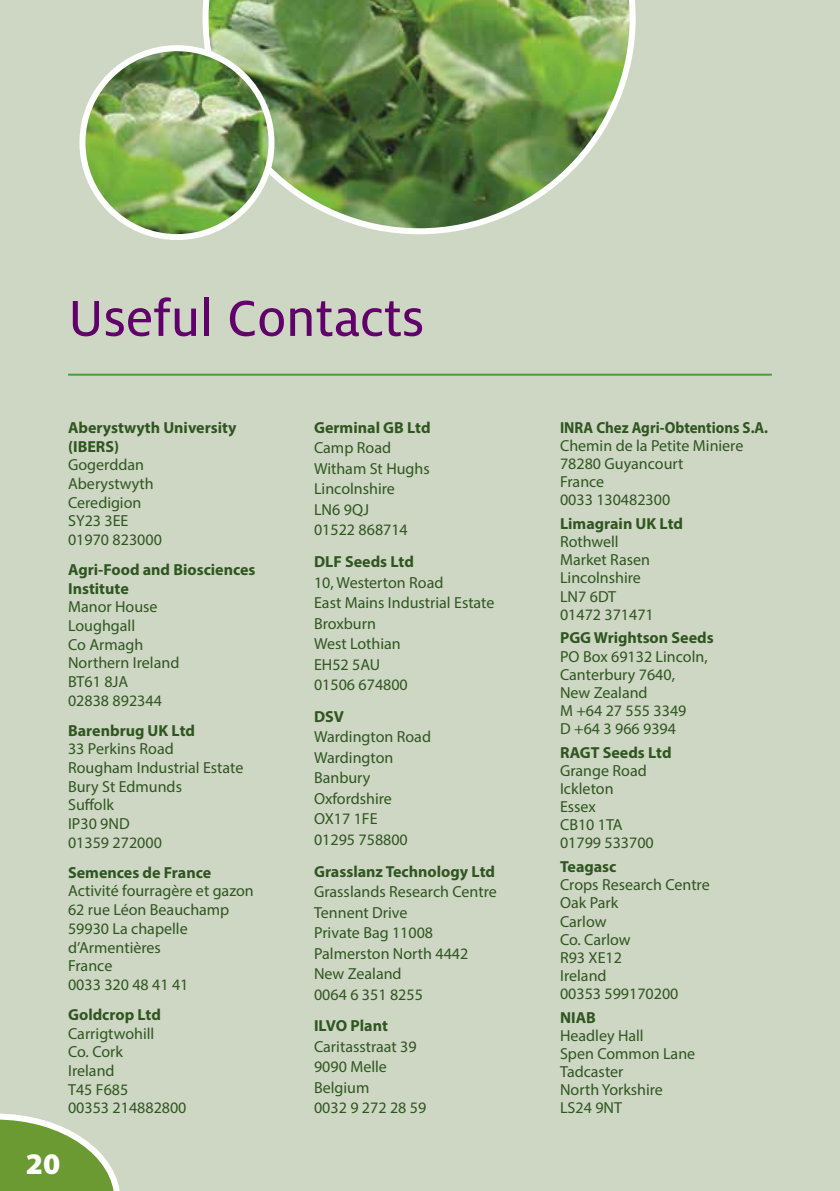
<style>
.page{position:relative;width:840px;height:1191px;background:#fff}
.page>*{position:absolute;margin:0;border:0;box-sizing:border-box;transform-origin:0 0}
.t1{font:56px "Milo Text";color:#61006b}
.t2{font:900 30px "Myriad Pro";color:#fff}
.t3{font:16px/18.2px "Myriad Pro";color:#2f5621}
.t4{font:700 16px/18.6px "Myriad Pro";color:#2f5621}
.t5{font:700 16px "Myriad Pro";color:#2f5621;scale:.93 1}
</style>
<div class="page">
<div style="left:0;top:0;width:839px;height:1191px;background:#ced7c3"></div>
<svg style="left:0;top:1113px;width:120px;height:78px"></svg>
<hr style="left:68px;top:374px;width:703px;height:2px;background:#4d9a3c">
<img style="left:202px;top:0;width:433px;height:234px">
<img style="left:82px;top:48px;width:189px;height:189px;border-radius:94px">
<div style="left:79px;top:45px;width:195px;height:195px;border:6px solid #fff;border-radius:50%"></div>
<h1 class="t1" style="left:68px;top:288px;width:357px">Useful Contacts</h1>
<p class="t4" style="left:68px;top:417px;width:170px">Aberystwyth University (IBERS)</p>
<p class="t3" style="left:68px;top:455px;width:95px">Gogerddan<br>Aberystwyth<br>Ceredigion<br>SY23 3EE<br>01970 823000</p>
<p class="t4" style="left:68px;top:559px;width:189px">Agri-Food and Biosciences<br>Institute</p>
<p class="t3" style="left:68px;top:597px;width:113px">Manor House<br>Loughgall<br>Co Armagh<br>Northern Ireland<br>BT61 8JA<br>02838 892344</p>
<p class="t4" style="left:68px;top:720px;width:128px">Barenbrug UK Ltd</p>
<p class="t3" style="left:68px;top:739px;width:177px">33 Perkins Road<br>Rougham Industrial Estate<br>Bury St Edmunds<br>Suffolk<br>IP30 9ND<br>01359 272000</p>
<p class="t4" style="left:68px;top:862px;width:144px">Semences de France</p>
<p class="t3" style="left:68px;top:881px;width:187px">Activité fourragère et gazon<br>62 rue Léon Beauchamp<br>59930 La chapelle d’Armentières<br>France<br>0033 320 48 41 41</p>
<p class="t4" style="left:68px;top:1004px;width:94px">Goldcrop Ltd</p>
<p class="t3" style="left:68px;top:1023px;width:120px">Carrigtwohill<br>Co. Cork<br>Ireland<br>T45 F685<br>00353 214882800</p>
<h2 class="t2" style="left:26px;top:1143px;width:36px">20</h2>
<p class="t4" style="left:314px;top:417px;width:118px">Germinal GB Ltd</p>
<p class="t3" style="left:314px;top:437px;width:117px;line-height:20.4px">Camp Road<br>Witham St Hughs<br>Lincolnshire<br>LN6 9QJ<br>01522 868714</p>
<p class="t4" style="left:314px;top:552px;width:101px">DLF Seeds Ltd</p>
<p class="t3" style="left:314px;top:572px;width:182px;line-height:20.4px">10, Westerton Road<br>East Mains Industrial Estate<br>Broxburn<br>West Lothian<br>EH52 5AU<br>01506 674800</p>
<p class="t4" style="left:314px;top:706px;width:31px">DSV</p>
<p class="t3" style="left:314px;top:726px;width:118px;line-height:20.4px">Wardington Road<br>Wardington<br>Banbury<br>Oxfordshire<br>OX17 1FE<br>01295 758800</p>
<p class="t4" style="left:314px;top:861px;width:182px">Grasslanz Technology Ltd</p>
<p class="t3" style="left:314px;top:881px;width:184px;line-height:20.4px">Grasslands Research Centre<br>Tennent Drive<br>Private Bag 11008<br>Palmerston North 4442<br>New Zealand<br>0064 6 351 8255</p>
<p class="t4" style="left:314px;top:1016px;width:75px">ILVO Plant</p>
<p class="t3" style="left:314px;top:1036px;width:114px;line-height:20.4px">Caritasstraat 39<br>9090 Melle<br>Belgium<br>0032 9 272 28 59</p>
<p class="t5" style="left:559px;top:417px;width:225px">INRA Chez Agri-Obtentions S.A.</p>
<p class="t3" style="left:559px;top:436px;width:185px">Chemin de la Petite Miniere<br>78280 Guyancourt<br>France<br>0033 130482300</p>
<p class="t4" style="left:559px;top:514px;width:124px">Limagrain UK Ltd</p>
<p class="t3" style="left:559px;top:532px;width:95px">Rothwell<br>Market Rasen<br>Lincolnshire<br>LN7 6DT<br>01472 371471</p>
<p class="t4" style="left:559px;top:628px;width:155px">PGG Wrightson Seeds</p>
<p class="t3" style="left:559px;top:647px;width:149px">PO Box 69132 Lincoln,<br>Canterbury 7640,<br>New Zealand<br>M +64 27 555 3349<br>D +64 3 966 9394</p>
<p class="t4" style="left:559px;top:742px;width:113px">RAGT Seeds Ltd</p>
<p class="t3" style="left:559px;top:761px;width:95px">Grange Road<br>Ickleton<br>Essex<br>CB10 1TA<br>01799 533700</p>
<p class="t4" style="left:559px;top:857px;width:58px">Teagasc</p>
<p class="t3" style="left:559px;top:875px;width:151px">Crops Research Centre<br>Oak Park<br>Carlow<br>Co. Carlow<br>R93 XE12<br>Ireland<br>00353 599170200</p>
<p class="t4" style="left:559px;top:1007px;width:37px">NIAB</p>
<p class="t3" style="left:559px;top:1026px;width:137px">Headley Hall<br>Spen Common Lane<br>Tadcaster<br>North Yorkshire<br>LS24 9NT</p>
</div>
